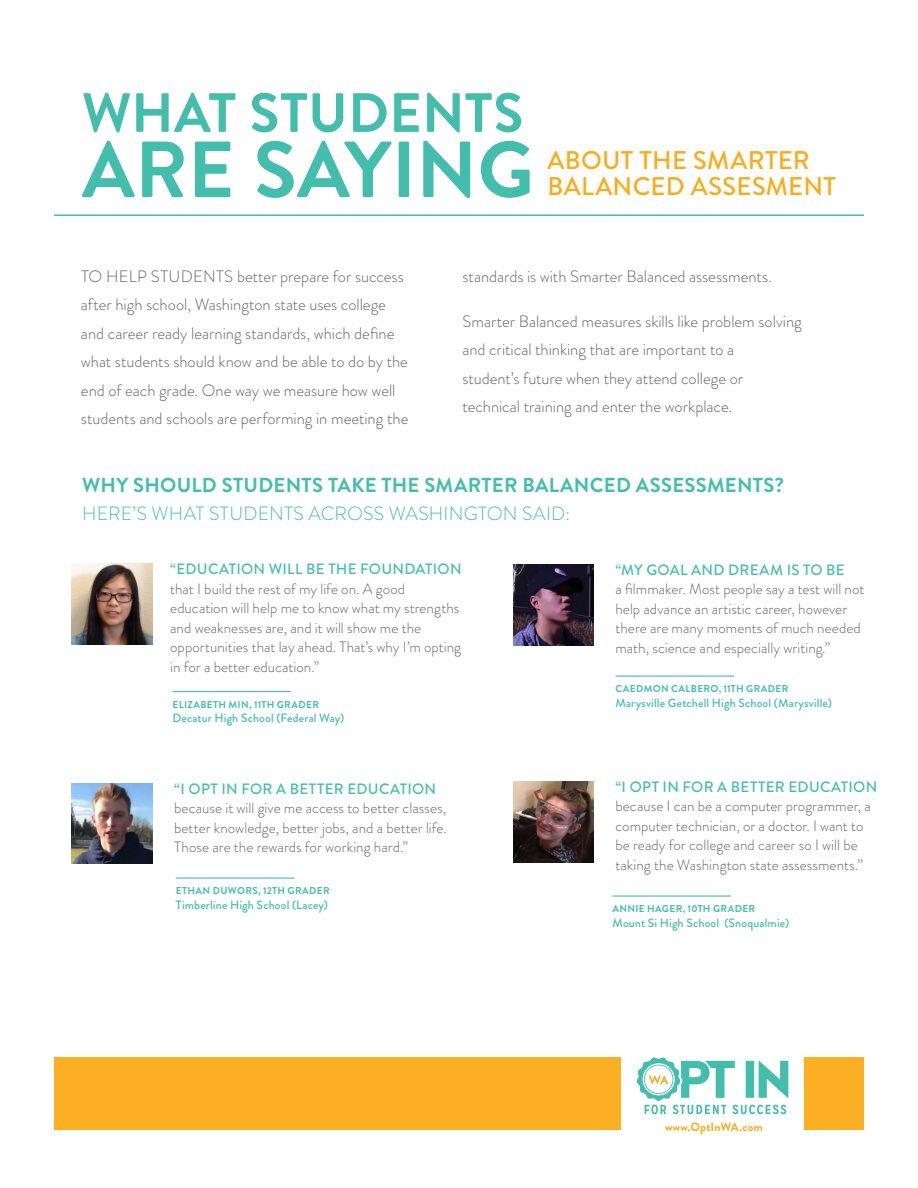
<style>
.page{position:relative;width:918px;height:1188px;background:#fff}
.page>*{position:absolute;margin:0;border:0;box-sizing:border-box;transform-origin:0 0}
.t1{font:700 79.35px "Brandon Grotesque";color:#44beac}
.t2{font:700 55.2px "Brandon Grotesque";letter-spacing:.005em;color:#44beac}
.t3{font:500 25.5px/26.1px "Brandon Grotesque";letter-spacing:.01em;color:#fbab18}
.t4{font:700 20.25px "Brandon Grotesque";letter-spacing:.015em;color:#44beac}
.t5{font:300 19.2px "Brandon Grotesque";letter-spacing:.01em;color:#44beac}
.t6{font:300 16.5px/28.5px "Brandon Grotesque";color:#636466}
.t7{font:300 15px/19.5px "Brandon Grotesque";letter-spacing:.005em;color:#636466}
.t8{font:500 15px "Brandon Grotesque";letter-spacing:.02em;color:#44beac}
.t9{font:500 12px "Brandon Grotesque";letter-spacing:.015em;color:#44beac}
.t10{font:700 12px "Brandon Grotesque";letter-spacing:.01em;color:#fbab18}
.t11{font:700 9.9px "Brandon Grotesque";letter-spacing:.04em;color:#44beac}
</style>
<div class="page">
<hr style="left:54px;top:215px;width:810px;height:1px;background:#44beac">
<img style="left:72px;top:783px;width:81px;height:81px">
<img style="left:71px;top:563px;width:81px;height:81px">
<img style="left:513px;top:564px;width:81px;height:81px">
<img style="left:513px;top:781px;width:81px;height:81px">
<hr style="left:176px;top:877px;width:119px;height:2px;background:#44beac">
<hr style="left:172px;top:691px;width:119px;height:1px;background:#44beac">
<hr style="left:615px;top:676px;width:119px;height:1px;background:#44beac">
<hr style="left:612px;top:895px;width:119px;height:2px;background:#44beac">
<div style="left:804px;top:1058px;width:60px;height:72px;background:#fbaf23"></div>
<div style="left:54px;top:1058px;width:567px;height:72px;background:#fbaf23"></div>
<svg style="left:636px;top:1058px;width:152px;height:56px"></svg>
<h2 class="t2" style="left:82px;top:74px;width:443px">WHAT STUDENTS</h2>
<h1 class="t1" style="left:82px;top:114px;width:454px">ARE SAYING</h1>
<h3 class="t3" style="left:548px;top:148px;width:290px">ABOUT THE SMARTER<br>BALANCED ASSESMENT</h3>
<p class="t6" style="left:81px;top:262px;width:329px">TO HELP STUDENTS better prepare for success after high school, Washington state uses college and career ready learning standards, which define what students should know and be able to do by the end of each grade. One way we measure how well students and schools are performing in meeting the</p>
<p class="t6" style="left:462px;top:262px;width:311px">standards is with Smarter Balanced assessments.</p>
<p class="t6" style="left:462px;top:307px;width:341px">Smarter Balanced measures skills like problem solving and critical thinking that are important to a<br>student’s future when they attend college or technical training and enter the workplace.</p>
<h3 class="t4" style="left:82px;top:471px;width:703px">WHY SHOULD STUDENTS TAKE THE SMARTER BALANCED ASSESSMENTS?</h3>
<p class="t5" style="left:82px;top:500px;width:489px">HERE’S WHAT STUDENTS ACROSS WASHINGTON SAID:</p>
<p class="t8" style="left:170px;top:559px;width:293px">“EDUCATION WILL BE THE FOUNDATION</p>
<p class="t7" style="left:170px;top:579px;width:292px">that I build the rest of my life on. A good education will help me to know what my strengths and weaknesses are, and it will show me the opportunities that lay ahead. That’s why I’m opting in for a better education.”</p>
<p class="t11" style="left:172px;top:697px;width:148px">ELIZABETH MIN, 11TH GRADER</p>
<p class="t9" style="left:172px;top:710px;width:173px">Decatur High School (Federal Way)</p>
<p class="t8" style="left:174px;top:778px;width:264px">“I OPT IN FOR A BETTER EDUCATION</p>
<p class="t7" style="left:174px;top:798px;width:274px;text-align:justify">because it will give me access to better classes, better knowledge, better jobs, and a better life.<br>Those are the rewards for working hard.”</p>
<p class="t11" style="left:176px;top:884px;width:155px">ETHAN DUWORS, 12TH GRADER</p>
<p class="t9" style="left:176px;top:896px;width:153px">Timberline High School (Lacey)</p>
<p class="t8" style="left:615px;top:559px;width:231px">“MY GOAL AND DREAM IS TO BE</p>
<p class="t7" style="left:615px;top:579px;width:251px">a filmmaker. Most people say a test will not help advance an artistic career, however there are many moments of much needed math, science and especially writing.”</p>
<p class="t11" style="left:615px;top:682px;width:174px">CAEDMON CALBERO, 11TH GRADER</p>
<p class="t9" style="left:615px;top:694px;width:218px">Marysville Getchell High School (Marysville)</p>
<p class="t8" style="left:615px;top:776px;width:264px">“I OPT IN FOR A BETTER EDUCATION</p>
<p class="t7" style="left:615px;top:796px;width:257px">because I can be a computer programmer, a computer technician, or a doctor. I want to be ready for college and career so I will be taking the Washington state assessments.”</p>
<p class="t11" style="left:612px;top:902px;width:144px">ANNIE HAGER, 10TH GRADER</p>
<p class="t9" style="left:612px;top:914px;width:178px">Mount Si High School (Snoqualmie)</p>
<p class="t10" style="left:665px;top:1119px;width:99px">www.OptInWA.com</p>
</div>
